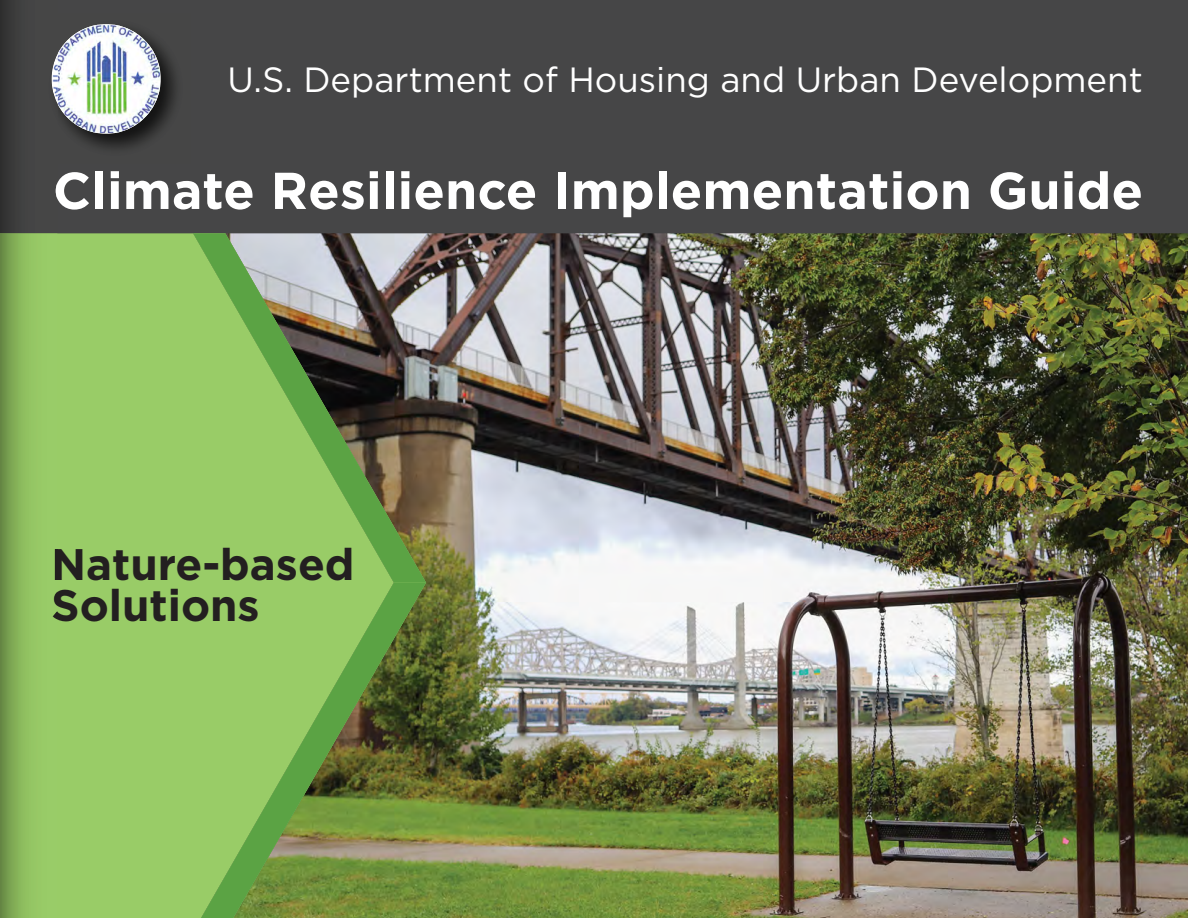
<style>
.page{position:relative;width:1188px;height:918px;background:#464647}
.page>*{position:absolute;margin:0;border:0;box-sizing:border-box;transform-origin:0 0}
.t1{font:700 51.75px "Gotham HTF";letter-spacing:.005em;color:#fff}
.t2{font:700 44.1px/40.8px "Gotham HTF";color:#231f20}
.t3{font:34.95px "Gotham HTF";color:#fff}
</style>
<div class="page">
<img style="left:426px;top:233px;width:762px;height:685px">
<div style="left:58px;top:233px;width:135px;height:685px;background:#99cc67"></div>
<svg style="left:201px;top:583px;width:225px;height:335px;background:#7ca34e"></svg>
<svg style="left:193px;top:233px;width:233px;height:350px;background:#829f64"></svg>
<img style="left:74px;top:24px;width:103px;height:126px">
<img style="left:58px;top:25px;width:102px;height:108px">
<svg style="left:0;top:0;width:58px;height:918px"></svg>
<p class="t3" style="left:228px;top:60px;width:917px">U.S. Department of Housing and Urban Development</p>
<h1 class="t1" style="left:53px;top:161px;width:1092px">Climate Resilience Implementation Guide</h1>
<h1 class="t2" style="left:52px;top:543px;width:305px">Nature-based<br>Solutions</h1>
</div>
